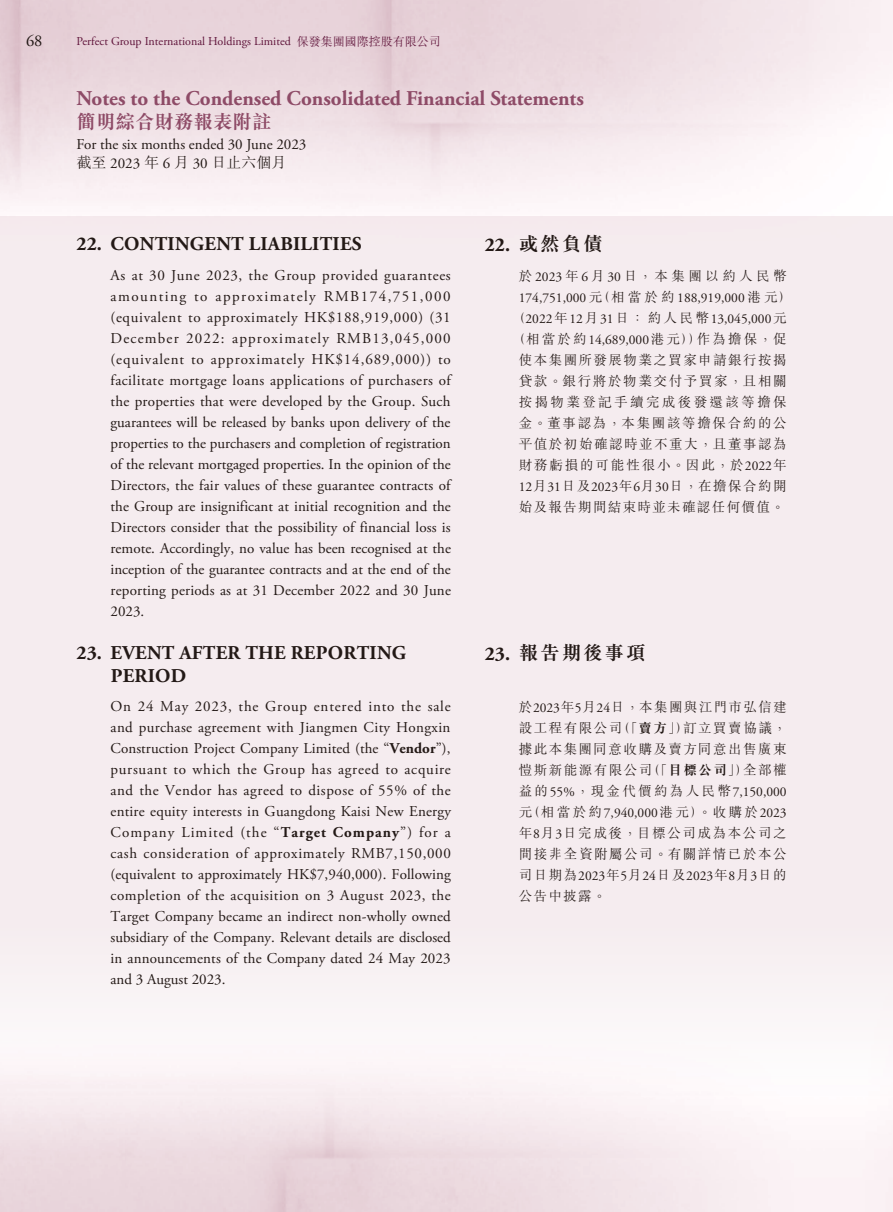
<style>
.page{position:relative;width:893px;height:1212px;background:#fff}
.page>*{position:absolute;margin:0;border:0;box-sizing:border-box;transform-origin:0 0}
.t1{font:700 21px "Adobe Garamond Pro";color:#8e4b67}
.t2{font:700 19.5px/22.5px "Adobe Garamond Pro";letter-spacing:.015em;color:#231916}
.t3{font:700 19.5px "M Sung HK";letter-spacing:.1em;color:#231916}
.t4{font:700 19.5px "M Sung HK";color:#8e4b67}
.t5{font:16.5px "Adobe Garamond Pro";color:#231916}
.t6{font:15px/21px "Adobe Garamond Pro";letter-spacing:.01em;color:#231916;text-align:justify}
.t7{font:300 15px "M Sung HK";color:#231916}
.t8{font:300 13.5px/21px "M Sung HK";letter-spacing:.12em;color:#231916;text-align:center}
.t9{font:13.5px/21px "Adobe Garamond Pro";color:#231916;text-align:center}
.t10{font:300 13.5px "M Sung HK";letter-spacing:.255em;color:#231916}
.t11{font:12px "Adobe Garamond Pro";color:#60153b}
.s1{font-family:"M Sung HK";font-weight:300}
.s2{font-family:"Adobe Garamond Pro";font-weight:400}
.s3{font-weight:700}
.s4{font-family:"Adobe Garamond Pro"}
</style>
<div class="page">
<div style="left:0;top:217px;width:893px;height:932px;background:#f5ecef"></div>
<p class="t5" style="left:26px;top:30px;width:18px">68</p>
<p class="t11" style="left:77px;top:34px;width:366px">Perfect Group International Holdings Limited <span class="s1">保發集團國際控股有限公司</span></p>
<h1 class="t1" style="left:77px;top:86px;width:509px">Notes to the Condensed Consolidated Financial Statements</h1>
<h2 class="t4" style="left:77px;top:112px;width:197px">簡明綜合財務報表附註</h2>
<p class="t6" style="left:77px;top:135px;width:231px">For the six months ended 30 June 2023</p>
<p class="t7" style="left:77px;top:152px;width:212px">截至 <span class="s2">2023</span> 年 <span class="s2">6</span> 月 <span class="s2">30</span> 日止六個月</p>
<h2 class="t2" style="left:77px;top:233px;width:287px">22. CONTINGENT LIABILITIES</h2>
<p class="t6" style="left:111px;top:265px;width:342px">As at 30 June 2023, the Group provided guarantees amounting to approximately RMB174,751,000 (equivalent to approximately HK$188,919,000) (31<br>December 2022: approximately RMB13,045,000 (equivalent to approximately HK$14,689,000)) to facilitate mortgage loans applications of purchasers of the properties that were developed by the Group. Such guarantees will be released by banks upon delivery of the properties to the purchasers and completion of registration of the relevant mortgaged properties. In the opinion of the Directors, the fair values of these guarantee contracts of the Group are insignificant at initial recognition and the Directors consider that the possibility of financial loss is remote. Accordingly, no value has been recognised at the inception of the guarantee contracts and at the end of the reporting periods as at 31 December 2022 and 30 June 2023.</p>
<h2 class="t2" style="left:111px;top:642px;width:297px;text-indent:-34px">23. EVENT AFTER THE REPORTING<br>PERIOD</h2>
<p class="t6" style="left:111px;top:696px;width:342px">On 24 May 2023, the Group entered into the sale and purchase agreement with Jiangmen City Hongxin Construction Project Company Limited (the “<span class="s3">Vendor</span>”), pursuant to which the Group has agreed to acquire and the Vendor has agreed to dispose of 55% of the entire equity interests in Guangdong Kaisi New Energy Company Limited (the “<span class="s3">Target Company</span>”) for a cash consideration of approximately RMB7,150,000 (equivalent to approximately HK$7,940,000). Following completion of the acquisition on 3 August 2023, the Target Company became an indirect non-wholly owned subsidiary of the Company. Relevant details are disclosed in announcements of the Company dated 24 May 2023 and 3 August 2023.</p>
<h2 class="t3" style="left:485px;top:234px;width:119px"><span class="s4">22.</span> 或然負債</h2>
<p class="t10" style="left:519px;top:266px;width:269px">於<span class="s2">2023</span>年<span class="s2">6</span>月<span class="s2">30</span>日，本集團以約人民幣</p>
<p class="t9" style="left:512px;top:287px;width:281px">174,751,000 <span class="s1">元（相當於約</span> 188,919,000 <span class="s1">港元）（</span>2022<span class="s1">年</span>12<span class="s1">月</span>31<span class="s1">日：約人民幣</span>13,045,000<span class="s1">元</span></p>
<p class="t8" style="left:512px;top:327px;width:276px">（相當於約<span class="s2">14,689,000</span>港元））作為擔保，促使本集團所發展物業之買家申請銀行按揭貸款。銀行將於物業交付予買家，且相關按揭物業登記手續完成後發還該等擔保金。董事認為，本集團該等擔保合約的公平值於初始確認時並不重大，且董事認為財務虧損的可能性很小。因此，於<span class="s2">2022</span>年<br><span class="s2">12</span>月<span class="s2">31</span>日及<span class="s2">2023</span>年<span class="s2">6</span>月<span class="s2">30</span>日，在擔保合約開始及報告期間結束時並未確認任何價值。</p>
<h2 class="t3" style="left:485px;top:643px;width:162px"><span class="s4">23.</span> 報告期後事項</h2>
<p class="t8" style="left:519px;top:696px;width:269px;text-align:justify">於<span class="s2">2023</span>年<span class="s2">5</span>月<span class="s2">24</span>日，本集團與江門市弘信建設工程有限公司（「<span class="s3">賣方</span>」）訂立買賣協議，據此本集團同意收購及賣方同意出售廣東愷斯新能源有限公司（「<span class="s3">目標公司</span>」）全部權益的<span class="s2">55%</span>，現金代價約為人民幣<span class="s2">7,150,000</span>元（相當於約<span class="s2">7,940,000</span>港元）。收購於<span class="s2">2023</span>年<span class="s2">8</span>月<span class="s2">3</span>日完成後，目標公司成為本公司之間接非全資附屬公司。有關詳情已於本公</p>
<p class="t9" style="left:519px;top:866px;width:269px"><span class="s1">司日期為</span>2023<span class="s1">年</span>5<span class="s1">月</span>24<span class="s1">日及</span>2023<span class="s1">年</span>8<span class="s1">月</span>3<span class="s1">日的</span></p>
<p class="t8" style="left:519px;top:885px;width:89px">公告中披露。</p>
</div>
